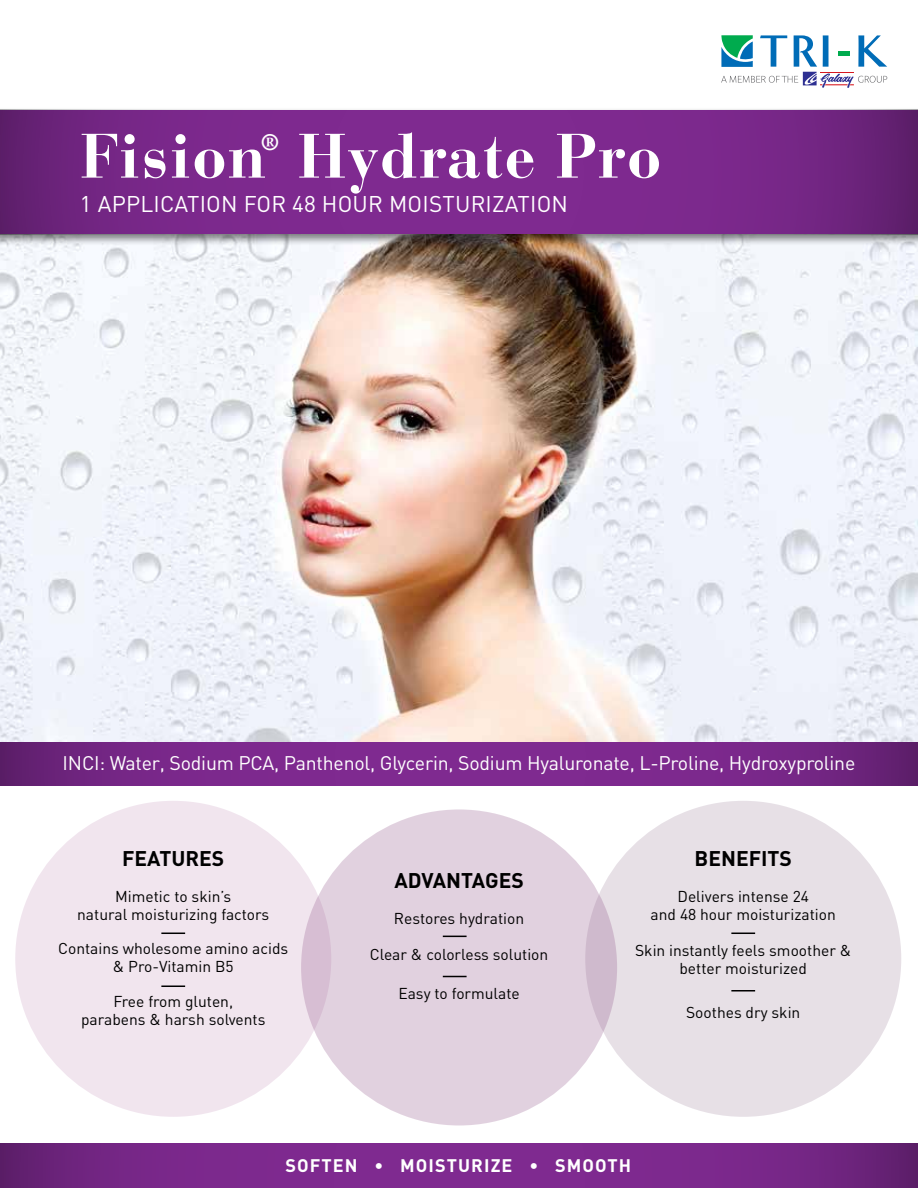
<style>
.page{position:relative;width:918px;height:1188px;background:#fff}
.page>*{position:absolute;margin:0;border:0;box-sizing:border-box;transform-origin:0 0}
.t1{font:700 62.25px "Bauer Bodoni Std";letter-spacing:.02em;color:#fff}
.t2{font:22.5px "DIN";letter-spacing:.01em;color:#fff}
.t3{font:700 22.35px "Bauer Bodoni Std";color:#fff}
.t4{font:700 21px "DIN";color:#000}
.t5{font:19.5px "DIN";letter-spacing:-.01em;color:#fff}
.t6{font:700 18px "DIN";letter-spacing:.06em;color:#fff}
.t7{font:15.6px/18px "DIN";color:#000;text-align:center}
</style>
<div class="page">
<img style="left:0;top:246px;width:918px;height:496px">
<div style="left:0;top:107px;width:918px;height:139px;background:#000;opacity:.5"></div>
<svg style="left:0;top:110px;width:918px;height:125px;background:#772788"></svg>
<svg style="left:0;top:1144px;width:918px;height:44px;background:#772788"></svg>
<div style="left:15px;top:801px;width:316px;height:316px;background:#f1e5ee;border-radius:50%"></div>
<div style="left:585px;top:801px;width:316px;height:316px;background:#e7e0e6;border-radius:50%"></div>
<svg style="left:301px;top:809px;width:316px;height:317px;background:#e0cfdd"></svg>
<svg style="left:721px;top:35px;width:166px;height:53px"></svg>
<svg style="left:161px;top:933px;width:24px;height:1px"></svg>
<svg style="left:443px;top:976px;width:24px;height:1px"></svg>
<svg style="left:731px;top:933px;width:24px;height:1px"></svg>
<hr style="left:731px;top:990px;width:24px;height:2px;background:#000">
<svg style="left:443px;top:936px;width:24px;height:1px"></svg>
<svg style="left:0;top:742px;width:918px;height:43px;background:#772788"></svg>
<svg style="left:161px;top:986px;width:24px;height:1px"></svg>
<h3 class="t3" style="left:261px;top:129px;width:19px">®</h3>
<h1 class="t1" style="left:298px;top:119px;width:365px">Hydrate Pro</h1>
<h1 class="t1" style="left:80px;top:119px;width:188px">Fision</h1>
<h2 class="t2" style="left:80px;top:190px;width:490px">1 APPLICATION FOR 48 HOUR MOISTURIZATION</h2>
<p class="t5" style="left:63px;top:751px;width:794px">INCI: Water, Sodium PCA, Panthenol, Glycerin, Sodium Hyaluronate, L-Proline, Hydroxyproline</p>
<h3 class="t4" style="left:122px;top:845px;width:104px">FEATURES</h3>
<p class="t7" style="left:77px;top:887px;width:194px">Mimetic to skin’s<br>natural moisturizing factors</p>
<p class="t7" style="left:58px;top:939px;width:231px">Contains wholesome amino acids &amp; Pro-Vitamin B5</p>
<p class="t7" style="left:81px;top:992px;width:186px">Free from gluten, parabens &amp; harsh solvents</p>
<h3 class="t4" style="left:394px;top:866px;width:131px">ADVANTAGES</h3>
<p class="t7" style="left:394px;top:909px;width:132px">Restores hydration</p>
<p class="t7" style="left:370px;top:945px;width:180px">Clear &amp; colorless solution</p>
<p class="t7" style="left:398px;top:984px;width:123px">Easy to formulate</p>
<h3 class="t4" style="left:695px;top:845px;width:99px">BENEFITS</h3>
<p class="t7" style="left:651px;top:887px;width:187px">Delivers intense 24<br>and 48 hour moisturization</p>
<p class="t7" style="left:635px;top:941px;width:218px">Skin instantly feels smoother &amp; better moisturized</p>
<p class="t7" style="left:686px;top:1003px;width:116px">Soothes dry skin</p>
<p class="t6" style="left:285px;top:1154px;width:347px">SOFTEN • MOISTURIZE • SMOOTH</p>
</div>
